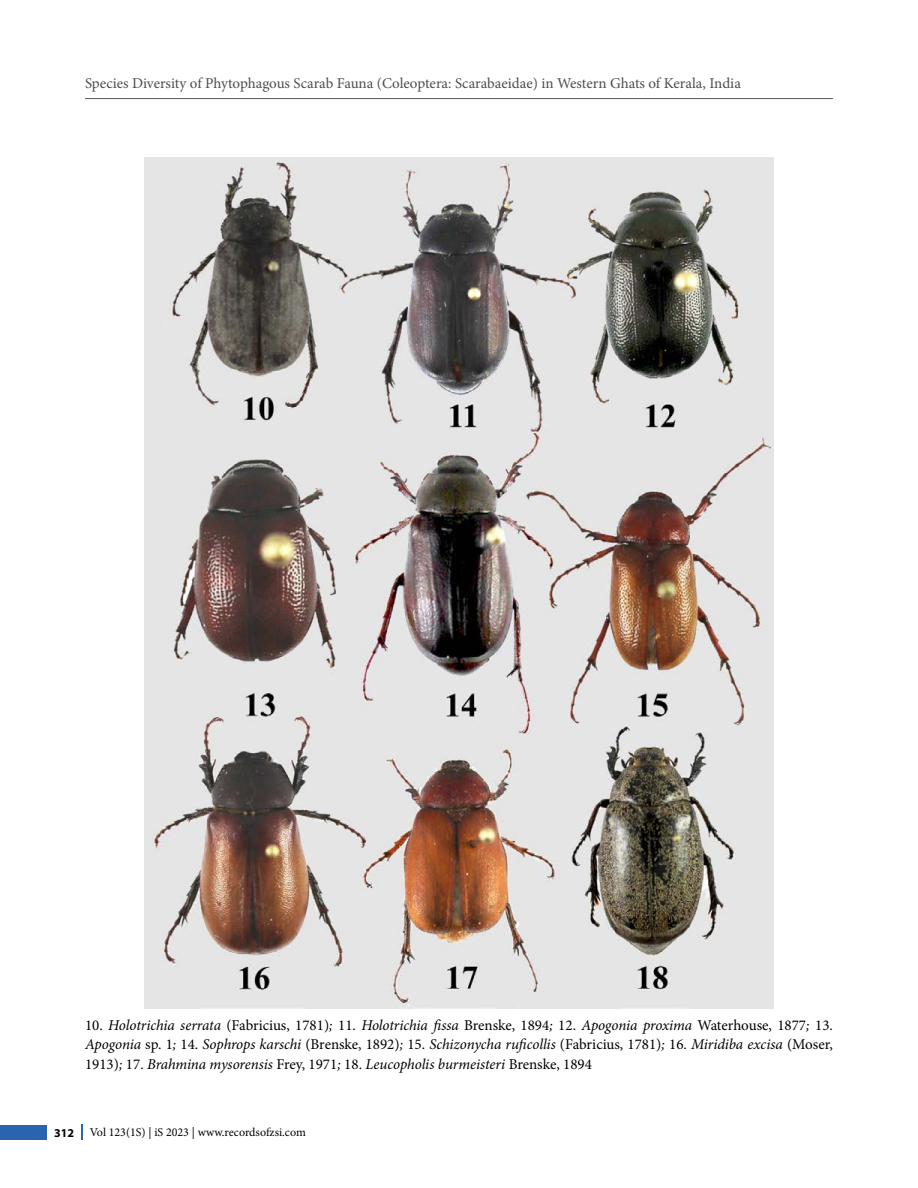
<style>
.page{position:relative;width:918px;height:1188px;background:#fff}
.page>*{position:absolute;margin:0;border:0;box-sizing:border-box;transform-origin:0 0}
.t1{font:italic 15px/19.5px "Minion Pro";letter-spacing:-.005em;color:#000;text-align:justify}
.t2{font:15px "Minion Pro";color:#4d4d4f}
.t3{font:12px "Minion Pro";color:#000}
.t4{font:700 12px "Myriad Pro";color:#000}
.s1{font-style:normal}
</style>
<div class="page">
<hr style="left:85px;top:98px;width:748px;height:1px;background:#58595b">
<div style="left:0;top:1125px;width:47px;height:15px;background:#2864b0"></div>
<svg style="left:82px;top:1125px;width:1px;height:15px"></svg>
<img style="left:144px;top:157px;width:630px;height:851px">
<p class="t2" style="left:85px;top:73px;width:657px">Species Diversity of Phytophagous Scarab Fauna (Coleoptera: Scarabaeidae) in Western Ghats of Kerala, India</p>
<p class="t1" style="left:85px;top:1015px;width:749px"><span class="s1">10.</span> Holotrichia serrata <span class="s1">(Fabricius, 1781)</span>; <span class="s1">11.</span> Holotrichia fissa <span class="s1">Brenske, 1894</span>; <span class="s1">12.</span> Apogonia proxima <span class="s1">Waterhouse, 1877</span>; <span class="s1">13.<br></span>Apogonia <span class="s1">sp. 1</span>; <span class="s1">14.</span> Sophrops karschi <span class="s1">(Brenske, 1892)</span>; <span class="s1">15.</span> Schizonycha ruficollis <span class="s1">(Fabricius, 1781)</span>; <span class="s1">16.</span> Miridiba excisa <span class="s1">(Moser, 1913)</span>; <span class="s1">17.</span> Brahmina mysorensis <span class="s1">Frey, 1971</span>; <span class="s1">18.</span> Leucopholis burmeisteri <span class="s1">Brenske, 1894</span></p>
<p class="t4" style="left:54px;top:1125px;width:21px">312</p>
<p class="t3" style="left:90px;top:1125px;width:218px">Vol 123(1S) | iS 2023 | www.recordsofzsi.com</p>
</div>
